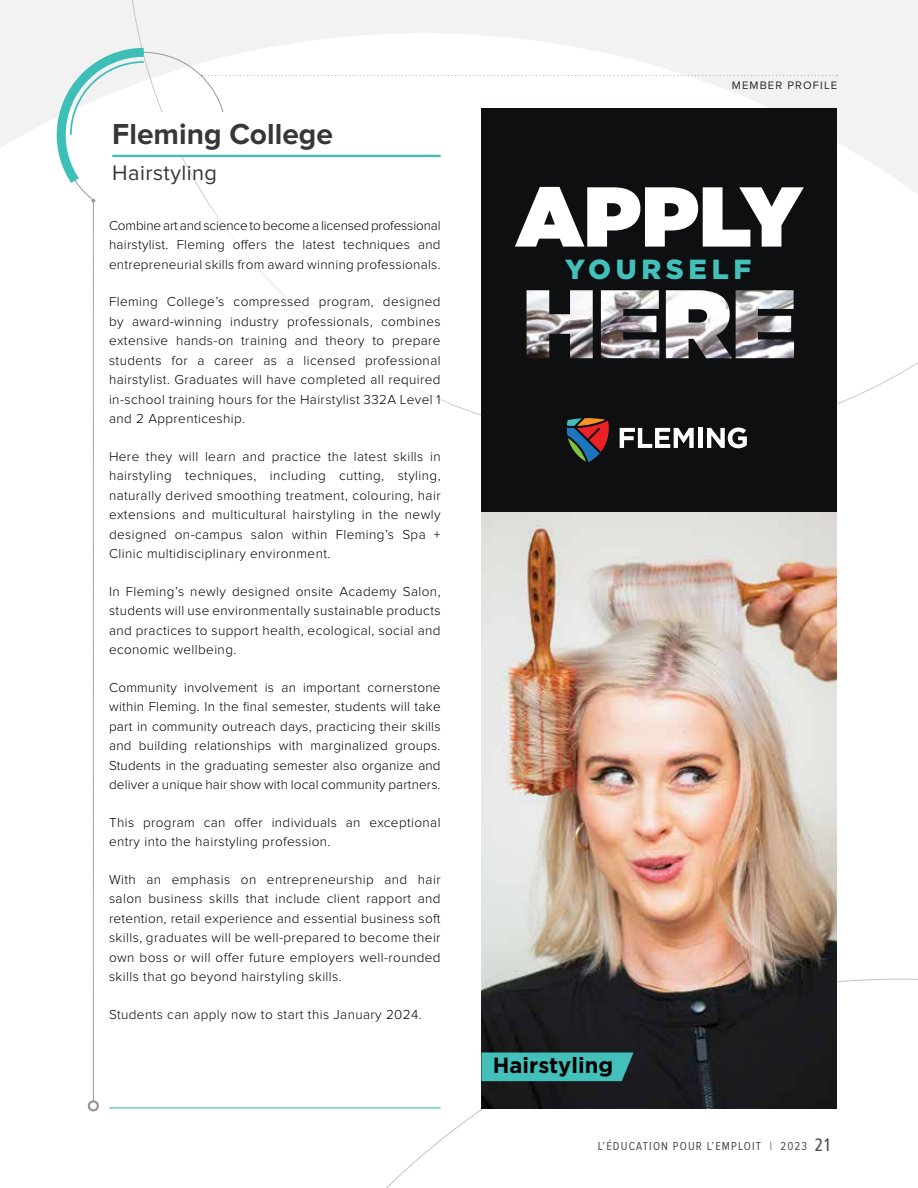
<style>
.page{position:relative;width:918px;height:1188px;background:#fff}
.page>*{position:absolute;margin:0;border:0;box-sizing:border-box;transform-origin:0 0}
.t1{font:900 84.6px "Gotham";letter-spacing:.005em;color:#fff}
.t2{font:700 30px "Proxima Nova";color:#383736}
.t3{font:900 27.6px "Gotham";letter-spacing:.17em;color:#43c0ba}
.t4{font:700 21.9px "Gotham";color:#010101}
.t5{font:21.75px "Proxima Nova";letter-spacing:.02em;color:#383736}
.t6{font:300 13.5px/19.5px "Proxima Nova";letter-spacing:.03em;color:#000;text-align:justify}
.t7{font:12px "Proxima Nova Cond";letter-spacing:.095em;color:#4d4d4f}
.t8{font:11.25px "Proxima Nova";letter-spacing:.1em;color:#000}
.s1{font-family:"Frutiger LT Std";font-stretch:condensed;font-size:18px}
</style>
<div class="page">
<svg style="left:0;top:0;width:126px;height:148px;fill:#f3f2f2"></svg>
<svg style="left:126px;top:0;width:792px;height:416px"></svg>
<hr style="left:93px;top:201px;width:1px;height:900px;background:#9a9797">
<div style="left:88px;top:1100px;width:11px;height:12px;border:2px solid #9a9797;border-radius:50%"></div>
<div style="left:72px;top:183px;width:406px;height:875px;background:#fff"></div>
<svg style="left:55px;top:46px;width:783px;height:157px"></svg>
<div style="left:481px;top:108px;width:356px;height:500px;background:#0e0f11"></div>
<img style="left:481px;top:512px;width:356px;height:597px">
<svg style="left:620px;top:428px;width:74px;height:20px"></svg>
<div style="left:698px;top:428px;width:5px;height:20px;background:#fff"></div>
<svg style="left:707px;top:428px;width:40px;height:20px"></svg>
<svg style="left:567px;top:418px;width:42px;height:44px"></svg>
<img style="left:527px;top:290px;width:267px;height:68px">
<div style="left:481px;top:1053px;width:152px;height:28px;background:#43c0ba"></div>
<hr style="left:109px;top:1107px;width:332px;height:1px;background:#3dbfb8">
<h2 class="t2" style="left:112px;top:116px;width:222px">Fleming College</h2>
<h3 class="t5" style="left:112px;top:160px;width:106px">Hairstyling</h3>
<p class="t6" style="left:109px;top:216px;width:333px">Combine art and science to become a licensed professional hairstylist. Fleming offers the latest techniques and entrepreneurial skills from award winning professionals.</p>
<p class="t6" style="left:109px;top:292px;width:333px">Fleming College’s compressed program, designed by award-winning industry professionals, combines extensive hands-on training and theory to prepare students for a career as a licensed professional hairstylist. Graduates will have completed all required in-school training hours for the Hairstylist 332A Level 1 and 2 Apprenticeship.</p>
<p class="t6" style="left:109px;top:447px;width:333px">Here they will learn and practice the latest skills in hairstyling techniques, including cutting, styling, naturally derived smoothing treatment, colouring, hair extensions and multicultural hairstyling in the newly designed on-campus salon within Fleming’s Spa + Clinic multidisciplinary environment.</p>
<p class="t6" style="left:109px;top:582px;width:333px">In Fleming’s newly designed onsite Academy Salon, students will use environmentally sustainable products and practices to support health, ecological, social and economic wellbeing.</p>
<p class="t6" style="left:109px;top:677px;width:333px">Community involvement is an important cornerstone within Fleming. In the final semester, students will take part in community outreach days, practicing their skills and building relationships with marginalized groups.<br>Students in the graduating semester also organize and deliver a unique hair show with local community partners.</p>
<p class="t6" style="left:109px;top:812px;width:333px">This program can offer individuals an exceptional entry into the hairstyling profession.</p>
<p class="t6" style="left:109px;top:869px;width:333px">With an emphasis on entrepreneurship and hair salon business skills that include client rapport and retention, retail experience and essential business soft skills, graduates will be well-prepared to become their own boss or will offer future employers well-rounded skills that go beyond hairstyling skills.</p>
<p class="t6" style="left:109px;top:1004px;width:314px">Students can apply now to start this January 2024.</p>
<p class="t8" style="left:732px;top:79px;width:107px">MEMBER PROFILE</p>
<h1 class="t1" style="left:516px;top:156px;width:288px">APPLY</h1>
<h3 class="t3" style="left:565px;top:250px;width:188px">YOURSELF</h3>
<h3 class="t4" style="left:493px;top:1051px;width:122px">Hairstyling</h3>
<p class="t7" style="left:598px;top:1140px;width:236px">L’ÉDUCATION POUR L’EMPLOIT | 2023 <span class="s1">21</span></p>
</div>
